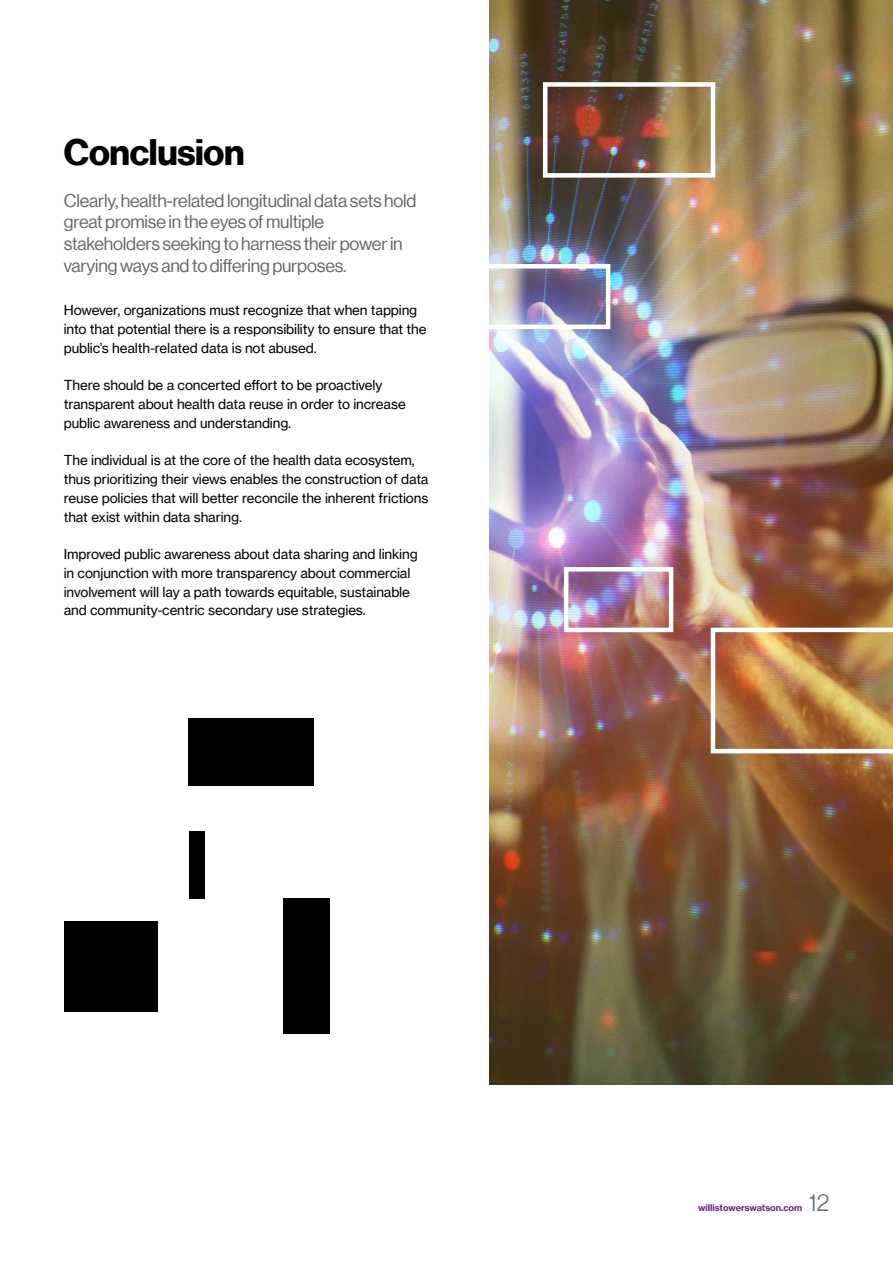
<style>
.page{position:relative;width:893px;height:1263px;background:#fff}
.page>*{position:absolute;margin:0;border:0;box-sizing:border-box;transform-origin:0 0}
.t1{font:36px "N Haas Grotesk DS Pro 75 Bd";letter-spacing:-.01em;color:#000}
.t2{font:24px "N Haas Grotesk DS Pro 45 Lt";color:#63666a}
.t3{font:18px/21.6px "N Haas Grotesk DS Pro 55 Rg";letter-spacing:-.01em;color:#63666a}
.t4{font:13.5px/18.8px "N Haas Grotesk TX Pro 55 Rg";letter-spacing:-.01em;color:#000}
.t5{font:9px "N Haas Grotesk TX Pro 75 Bd";color:#752383}
</style>
<div class="page">
<img style="left:489px;top:0;width:404px;height:1084px">
<div style="left:189px;top:718px;width:125px;height:68px;background:#000"></div>
<div style="left:283px;top:898px;width:47px;height:136px;background:#000"></div>
<div style="left:64px;top:921px;width:94px;height:90px;background:#000"></div>
<div style="left:189px;top:831px;width:15px;height:67px;background:#000"></div>
<div style="left:543px;top:82px;width:172px;height:96px;border:4px solid #fff"></div>
<div style="left:480px;top:264px;width:130px;height:65px;border:4px solid #fff"></div>
<div style="left:564px;top:567px;width:109px;height:65px;border:4px solid #fff"></div>
<img style="left:711px;top:628px;width:182px;height:125px">
<h1 class="t1" style="left:64px;top:132px;width:182px">Conclusion</h1>
<h3 class="t3" style="left:64px;top:190px;width:354px">Clearly, health-related longitudinal data sets hold great promise in the eyes of multiple stakeholders seeking to harness their power in varying ways and to differing purposes.</h3>
<p class="t4" style="left:64px;top:301px;width:364px">However, organizations must recognize that when tapping into that potential there is a responsibility to ensure that the public’s health-related data is not abused.</p>
<p class="t4" style="left:64px;top:376px;width:344px">There should be a concerted effort to be proactively transparent about health data reuse in order to increase public awareness and understanding.</p>
<p class="t4" style="left:64px;top:451px;width:366px">The individual is at the core of the health data ecosystem, thus prioritizing their views enables the construction of data reuse policies that will better reconcile the inherent frictions that exist within data sharing.</p>
<p class="t4" style="left:64px;top:545px;width:355px">Improved public awareness about data sharing and linking in conjunction with more transparency about commercial involvement will lay a path towards equitable, sustainable and community-centric secondary use strategies.</p>
<p class="t5" style="left:698px;top:1202px;width:106px">willistowerswatson.com</p>
<h2 class="t2" style="left:809px;top:1189px;width:22px">12</h2>
</div>
